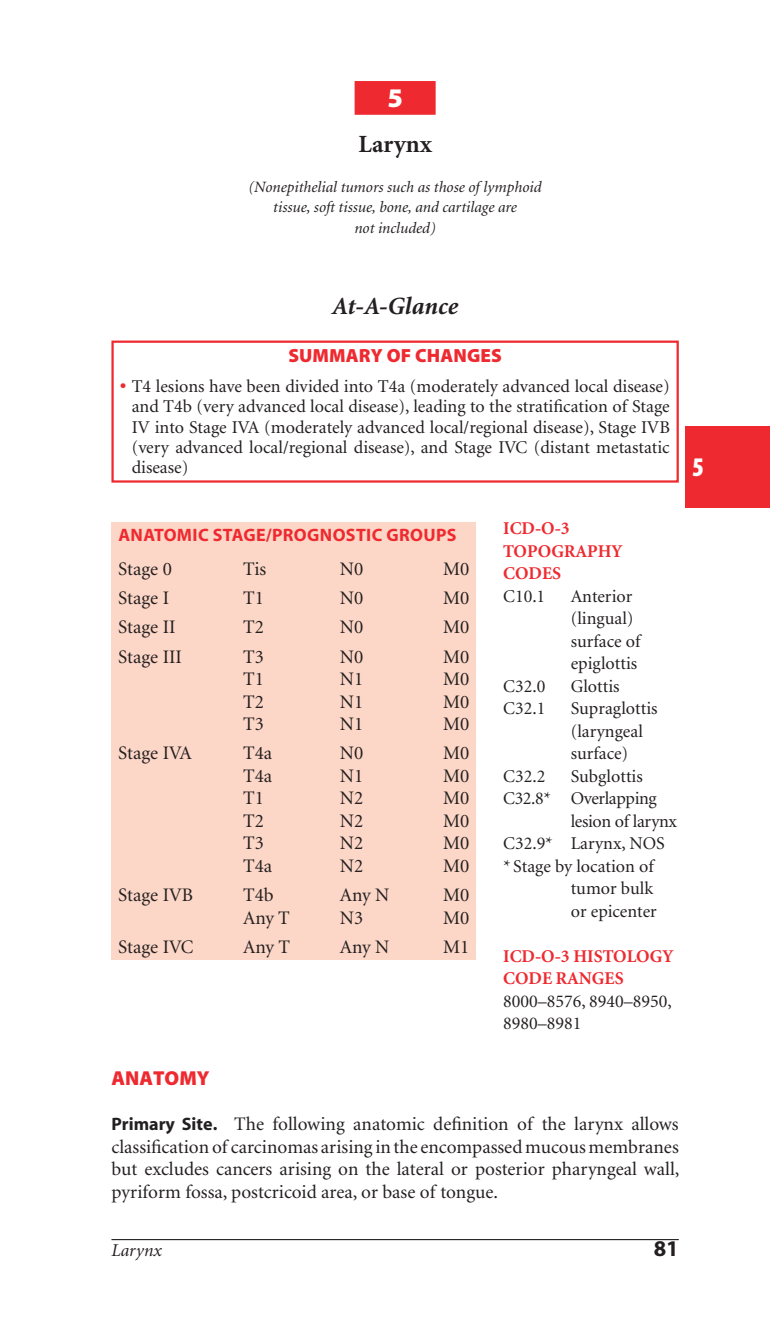
<style>
.page{position:relative;width:770px;height:1337px;background:#fff}
.page>*{position:absolute;margin:0;border:0;box-sizing:border-box;transform-origin:0 0}
.t1{font:900 condensed 27px "Myriad";color:#fff}
.t2{font:900 27px "Myriad";color:#fff}
.t3{font:italic 700 24.75px "Minion";color:#231f20}
.t4{font:700 24.75px "Minion";color:#231f20}
.t5{font:700 22.5px "Myriad";color:#231f20}
.t6{font:900 20.25px "Myriad";color:#ee2a30}
.t7{font:19.12px/22.5px "Minion";color:#231f20;text-align:justify}
.t8{font:900 19.12px "Myriad";letter-spacing:.005em;color:#ee2a30}
.t9{font:18px/22.5px "Minion";color:#231f20}
.t10{font:18px "Minion";letter-spacing:-.02em;color:#231f20}
.t11{font:700 18px "Myriad Pro";letter-spacing:.02em;color:#ee2a30}
.t12{font:700 18px/22.5px "Minion";color:#ee2a30}
.t13{font:italic 18px "Minion";color:#231f20}
.t14{font:italic 15.75px/20.2px "Minion";color:#231f20;text-align:center}
.s1{font-weight:400;color:#231f20}
.s2{font-weight:700;color:#ee2a30}
.s3{font-family:"Myriad";font-weight:700;font-size:18px}
</style>
<div class="page">
<hr style="left:111px;top:1239px;width:567px;height:1px;background:#231f20">
<div style="left:685px;top:426px;width:85px;height:82px;background:#ee2a30"></div>
<div style="left:354px;top:81px;width:81px;height:34px;background:#ee2a30"></div>
<div style="left:111px;top:340px;width:567px;height:142px;border:2px solid #ee2a30"></div>
<div style="left:111px;top:522px;width:365px;height:437px;background:#fcd6c6"></div>
<p class="t2" style="left:387px;top:87px;width:17px">5</p>
<p class="t4" style="left:358px;top:134px;width:75px">Larynx</p>
<p class="t14" style="left:248px;top:178px;width:294px">(Nonepithelial tumors such as those of lymphoid tissue, soft tissue, bone, and cartilage are<br>not included)</p>
<p class="t3" style="left:332px;top:296px;width:128px">At-A-Glance</p>
<p class="t8" style="left:288px;top:348px;width:215px">SUMMARY OF CHANGES</p>
<p class="t9" style="left:132px;top:378px;width:539px;line-height:20.2px;text-align:justify;text-indent:-11px"><sup>●</sup> T4 lesions have been divided into T4a (moderately advanced local disease) and T4b (very advanced local disease), leading to the stratification of Stage IV into Stage IVA (moderately advanced local/regional disease), Stage IVB (very advanced local/regional disease), and Stage IVC (distant metastatic disease)</p>
<p class="t1" style="left:692px;top:457px;width:13px">5</p>
<p class="t11" style="left:118px;top:528px;width:339px">ANATOMIC STAGE/PROGNOSTIC GROUPS</p>
<p class="t7" style="left:118px;top:559px;width:55px">Stage 0</p>
<p class="t7" style="left:243px;top:559px;width:25px">Tis</p>
<p class="t7" style="left:340px;top:559px;width:25px">N0</p>
<p class="t7" style="left:443px;top:559px;width:28px">M0</p>
<p class="t7" style="left:118px;top:588px;width:52px">Stage I</p>
<p class="t7" style="left:243px;top:588px;width:22px">T1</p>
<p class="t7" style="left:340px;top:588px;width:25px">N0</p>
<p class="t7" style="left:443px;top:588px;width:28px">M0</p>
<p class="t7" style="left:118px;top:617px;width:59px">Stage II</p>
<p class="t7" style="left:243px;top:617px;width:22px">T2</p>
<p class="t7" style="left:340px;top:617px;width:25px">N0</p>
<p class="t7" style="left:443px;top:617px;width:28px">M0</p>
<p class="t7" style="left:118px;top:647px;width:65px">Stage III</p>
<p class="t7" style="left:243px;top:647px;width:22px">T3</p>
<p class="t7" style="left:340px;top:647px;width:25px">N0</p>
<p class="t7" style="left:443px;top:647px;width:28px">M0</p>
<p class="t7" style="left:243px;top:669px;width:22px">T1</p>
<p class="t7" style="left:340px;top:669px;width:25px">N1</p>
<p class="t7" style="left:443px;top:669px;width:28px">M0</p>
<p class="t7" style="left:243px;top:692px;width:22px">T2</p>
<p class="t7" style="left:340px;top:692px;width:25px">N1</p>
<p class="t7" style="left:443px;top:692px;width:28px">M0</p>
<p class="t7" style="left:243px;top:714px;width:22px">T3</p>
<p class="t7" style="left:340px;top:714px;width:25px">N1</p>
<p class="t7" style="left:443px;top:714px;width:28px">M0</p>
<p class="t7" style="left:118px;top:743px;width:75px">Stage IVA</p>
<p class="t7" style="left:243px;top:743px;width:31px">T4a</p>
<p class="t7" style="left:340px;top:743px;width:25px">N0</p>
<p class="t7" style="left:443px;top:743px;width:28px">M0</p>
<p class="t7" style="left:243px;top:766px;width:31px">T4a</p>
<p class="t7" style="left:340px;top:766px;width:25px">N1</p>
<p class="t7" style="left:443px;top:766px;width:28px">M0</p>
<p class="t7" style="left:243px;top:788px;width:22px">T1</p>
<p class="t7" style="left:340px;top:788px;width:25px">N2</p>
<p class="t7" style="left:443px;top:788px;width:28px">M0</p>
<p class="t7" style="left:243px;top:811px;width:22px">T2</p>
<p class="t7" style="left:340px;top:811px;width:25px">N2</p>
<p class="t7" style="left:443px;top:811px;width:28px">M0</p>
<p class="t7" style="left:243px;top:833px;width:22px">T3</p>
<p class="t7" style="left:340px;top:833px;width:25px">N2</p>
<p class="t7" style="left:443px;top:833px;width:28px">M0</p>
<p class="t7" style="left:243px;top:856px;width:31px">T4a</p>
<p class="t7" style="left:340px;top:856px;width:25px">N2</p>
<p class="t7" style="left:443px;top:856px;width:28px">M0</p>
<p class="t7" style="left:118px;top:885px;width:76px">Stage IVB</p>
<p class="t7" style="left:243px;top:885px;width:32px">T4b</p>
<p class="t7" style="left:340px;top:885px;width:51px">Any N</p>
<p class="t7" style="left:443px;top:885px;width:28px">M0</p>
<p class="t7" style="left:243px;top:908px;width:48px">Any T</p>
<p class="t7" style="left:340px;top:908px;width:25px">N3</p>
<p class="t7" style="left:443px;top:908px;width:28px">M0</p>
<p class="t7" style="left:118px;top:937px;width:77px">Stage IVC</p>
<p class="t7" style="left:243px;top:937px;width:48px">Any T</p>
<p class="t7" style="left:340px;top:937px;width:51px">Any N</p>
<p class="t7" style="left:443px;top:937px;width:28px">M1</p>
<p class="t12" style="left:503px;top:518px;width:121px">ICD-O-3<br>TOPOGRAPHY<br>CODES<br><span class="s1">C10.1</span></p>
<p class="t9" style="left:570px;top:586px;width:71px">Anterior (lingual) surface of epiglottis</p>
<p class="t9" style="left:503px;top:676px;width:44px">C32.0</p>
<p class="t9" style="left:570px;top:676px;width:50px">Glottis</p>
<p class="t9" style="left:503px;top:698px;width:44px">C32.1</p>
<p class="t9" style="left:570px;top:698px;width:88px">Supraglottis (laryngeal surface)</p>
<p class="t9" style="left:503px;top:766px;width:44px">C32.2</p>
<p class="t9" style="left:570px;top:766px;width:73px">Subglottis</p>
<p class="t10" style="left:503px;top:791px;width:155px">C32.8* Overlapping</p>
<p class="t10" style="left:570px;top:814px;width:108px">lesion of larynx</p>
<p class="t9" style="left:503px;top:833px;width:163px">C32.9* Larynx, NOS</p>
<p class="t9" style="left:503px;top:856px;width:152px">* Stage by location of</p>
<p class="t9" style="left:570px;top:878px;width:84px">tumor bulk</p>
<p class="t9" style="left:570px;top:901px;width:88px">or epicenter</p>
<p class="t9" style="left:503px;top:946px;width:172px"><span class="s2">ICD-O-3 HISTOLOGY<br>CODE RANGES<br></span>8000–8576, 8940–8950,<br>8980–8981</p>
<p class="t6" style="left:111px;top:1070px;width:100px">ANATOMY</p>
<p class="t7" style="left:111px;top:1114px;width:569px"><span class="s3">Primary Site.</span> The following anatomic definition of the larynx allows classification of carcinomas arising in the encompassed mucous membranes but excludes cancers arising on the lateral or posterior pharyngeal wall, pyriform fossa, postcricoid area, or base of tongue.</p>
<p class="t13" style="left:111px;top:1243px;width:52px">Larynx</p>
<p class="t5" style="left:653px;top:1240px;width:26px">81</p>
</div>
